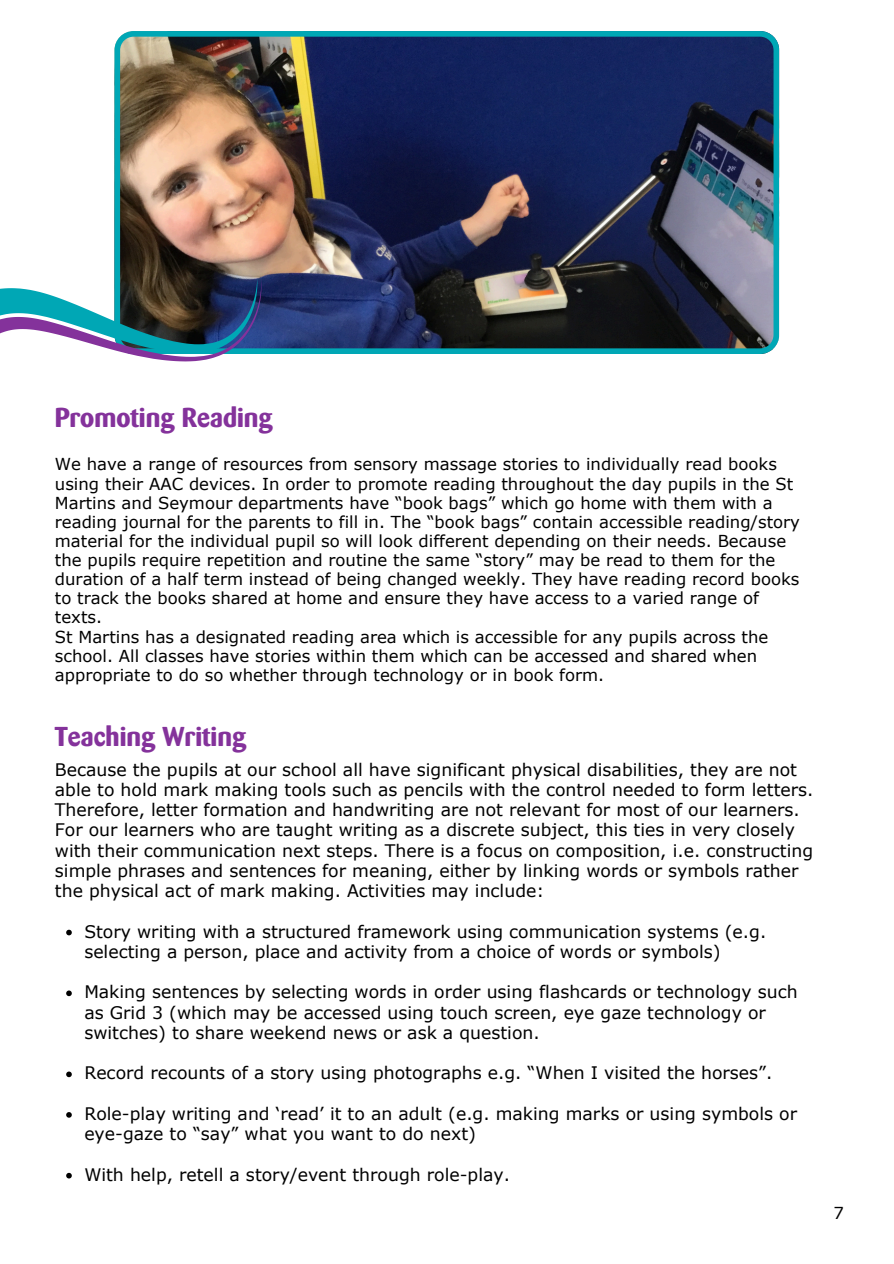
<style>
.page{position:relative;width:894px;height:1264px;background:#fff}
.page>*{position:absolute;margin:0;border:0;box-sizing:border-box;transform-origin:0 0}
.t1{font:700 27px "Barmeno";color:#84329b}
.t2{font:17.25px/20.2px "Verdana";color:#000}
.t3{font:16.5px/19.2px "Verdana";color:#000}
</style>
<div class="page">
<img style="left:114px;top:31px;width:664px;height:323px">
<svg style="left:0;top:278px;width:261px;height:84px"></svg>
<svg style="left:66px;top:929px;width:6px;height:6px"></svg>
<svg style="left:66px;top:990px;width:6px;height:6px"></svg>
<svg style="left:66px;top:1071px;width:6px;height:6px"></svg>
<svg style="left:66px;top:1112px;width:6px;height:5px"></svg>
<svg style="left:66px;top:1172px;width:6px;height:6px"></svg>
<h1 class="t1" style="left:55px;top:406px;width:219px">Promoting Reading</h1>
<p class="t3" style="left:55px;top:454px;width:746px">We have a range of resources from sensory massage stories to individually read books using their AAC devices. In order to promote reading throughout the day pupils in the St Martins and Seymour departments have “book bags” which go home with them with a reading journal for the parents to fill in. The “book bags” contain accessible reading/story material for the individual pupil so will look different depending on their needs. Because the pupils require repetition and routine the same “story” may be read to them for the duration of a half term instead of being changed weekly. They have reading record books to track the books shared at home and ensure they have access to a varied range of texts.</p>
<p class="t3" style="left:55px;top:626px;width:714px">St Martins has a designated reading area which is accessible for any pupils across the school. All classes have stories within them which can be accessed and shared when appropriate to do so whether through technology or in book form.</p>
<p class="t1" style="left:55px;top:725px;width:193px">Teaching Writing</p>
<h1 class="t2" style="left:55px;top:758px;width:759px">Because the pupils at our school all have significant physical disabilities, they are not able to hold mark making tools such as pencils with the control needed to form letters.<br>Therefore, letter formation and handwriting are not relevant for most of our learners.</h1>
<p class="t2" style="left:55px;top:819px;width:759px">For our learners who are taught writing as a discrete subject, this ties in very closely with their communication next steps. There is a focus on composition, i.e. constructing simple phrases and sentences for meaning, either by linking words or symbols rather the physical act of mark making. Activities may include:</p>
<p class="t2" style="left:84px;top:920px;width:683px">Story writing with a structured framework using communication systems (e.g. selecting a person, place and activity from a choice of words or symbols)</p>
<p class="t2" style="left:84px;top:981px;width:714px">Making sentences by selecting words in order using flashcards or technology such as Grid 3 (which may be accessed using touch screen, eye gaze technology or switches) to share weekend news or ask a question.</p>
<p class="t2" style="left:84px;top:1062px;width:689px">Record recounts of a story using photographs e.g. “When I visited the horses”.</p>
<p class="t2" style="left:84px;top:1102px;width:714px">Role-play writing and ‘read’ it to an adult (e.g. making marks or using symbols or eye-gaze to “say” what you want to do next)</p>
<p class="t2" style="left:84px;top:1163px;width:427px">With help, retell a story/event through role-play.</p>
<p class="t3" style="left:833px;top:1202px;width:12px">7</p>
</div>
